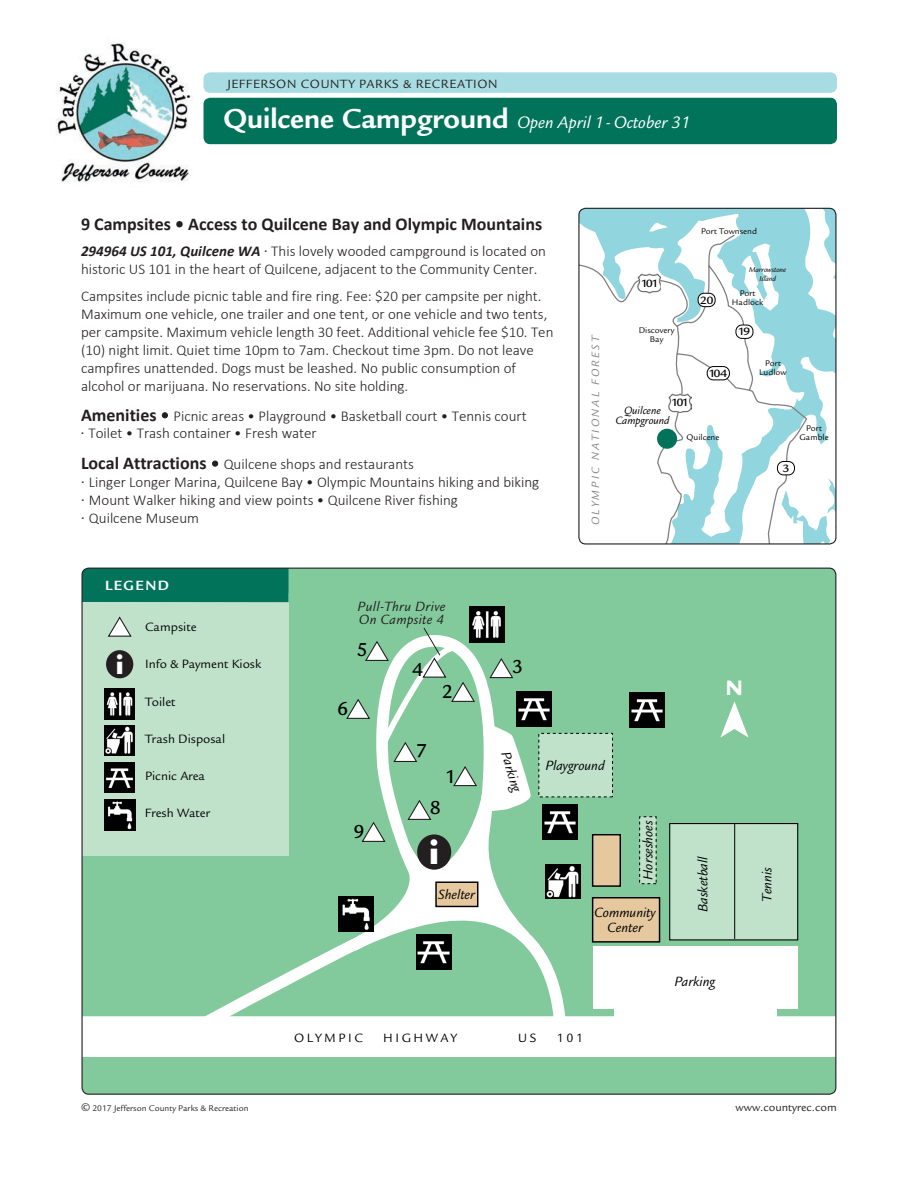
<style>
.page{position:relative;width:918px;height:1188px;background:#fff}
.page>*{position:absolute;margin:0;border:0;box-sizing:border-box;transform-origin:0 0}
.t1{font:900 36.3px "Legacy Sans";color:#fff}
.t2{font:900 29.1px "Legacy Sans";color:#fff}
.t3{font:900 22.65px "Legacy Sans";color:#fff}
.t4{font:500 20.4px "Legacy Sans";color:#000}
.t5{font:italic 18.15px "Legacy Sans";color:#fff}
.t6{font:700 18px "Calibri";color:#231f20}
.t7{font:300 15px/18px "Calibri";color:#231f20}
.t8{font:italic 14.55px/14.5px "Legacy Sans";color:#000;text-align:center}
.t9{font:italic 14.55px/13px "Legacy Sans";letter-spacing:.025em;color:#231f20}
.t10{font:700 14.55px "Legacy Sans";letter-spacing:.1em;color:#fff}
.t11{font:13.05px "Legacy Sans";color:#000}
.t12{font:13.05px "Legacy Sans";letter-spacing:.2em;color:#000}
.t13{font:12.9px "Legacy Sans";letter-spacing:.05em;color:#231f20}
.t14{font:12px "Legacy Sans";color:#231f20}
.t15{font:italic 11.55px "Legacy Sans";letter-spacing:.2em;color:#808080}
.t16{font:italic 11.55px/9.6px "Legacy Sans";color:#000;text-align:center}
.t17{font:500 11.55px "Legacy Sans";letter-spacing:-.14em;color:#000;scale:1.15 1}
.t18{font:9px/9px "Legacy Sans";color:#000;text-align:center}
.t19{font:9px "Legacy Sans";color:#231f20}
.t20{font:italic 7.65px/9px "Legacy Sans";color:#000;text-align:center}
.s1{font-weight:700;font-style:normal;font-size:29.85px}
.s2{font-weight:700;font-style:italic}
.s3{font-family:"Legacy Sans";font-weight:400}
.s4{font-weight:700;font-size:18px}
.s5{font-size:18px}
.s6{font-size:12px}
</style>
<div class="page">
<div style="left:83px;top:568px;width:753px;height:526px;background:#82ca9c"></div>
<div style="left:82px;top:1016px;width:754px;height:41px;background:#fff"></div>
<div style="left:164px;top:623px;width:408px;height:394px;background:#82ca9c"></div>
<div style="left:593px;top:947px;width:204px;height:62px;background:#fff"></div>
<div style="left:614px;top:1003px;width:163px;height:17px;background:#fff"></div>
<div style="left:82px;top:593px;width:207px;height:263px;background:#c0e2ca"></div>
<div style="left:82px;top:568px;width:207px;height:34px;background:#00735a"></div>
<img style="left:104px;top:688px;width:31px;height:31px">
<img style="left:105px;top:726px;width:30px;height:30px">
<div style="left:106px;top:650px;width:27px;height:28px;background:#231f20;border-radius:50%"></div>
<img style="left:104px;top:799px;width:31px;height:31px">
<img style="left:104px;top:763px;width:31px;height:30px">
<svg style="left:107px;top:616px;width:25px;height:21px"></svg>
<img style="left:469px;top:607px;width:35px;height:20px">
<img style="left:546px;top:864px;width:35px;height:35px">
<img style="left:338px;top:896px;width:8px;height:36px">
<img style="left:532px;top:692px;width:20px;height:35px">
<img style="left:629px;top:692px;width:35px;height:35px">
<img style="left:542px;top:805px;width:35px;height:35px">
<img style="left:416px;top:936px;width:35px;height:33px">
<svg style="left:720px;top:701px;width:28px;height:36px"></svg>
<div style="left:592px;top:897px;width:68px;height:46px;background:#e5c89e;border:1px solid #000"></div>
<div style="left:592px;top:834px;width:29px;height:53px;background:#e5c89e;border:1px solid #000"></div>
<div style="left:669px;top:823px;width:129px;height:117px;background:#c0e2ca;border:1px solid #000"></div>
<hr style="left:734px;top:824px;width:1px;height:115px;background:#000">
<div style="left:639px;top:816px;width:18px;height:68px;background:#c0e2ca"></div>
<div style="left:538px;top:733px;width:75px;height:64px;background:#c0e2ca"></div>
<svg style="left:346px;top:627px;width:186px;height:309px"></svg>
<svg style="left:580px;top:214px;width:215px;height:20px;fill:#91d5de"></svg>
<svg style="left:795px;top:208px;width:41px;height:132px"></svg>
<svg style="left:808px;top:356px;width:27px;height:187px"></svg>
<svg style="left:649px;top:223px;width:18px;height:9px"></svg>
<svg style="left:580px;top:234px;width:228px;height:309px"></svg>
<div style="left:736px;top:325px;width:17px;height:13px;background:#fff;border-radius:6px"></div>
<div style="left:736px;top:325px;width:17px;height:14px;border:1px solid #000;border-radius:6px"></div>
<div style="left:698px;top:293px;width:17px;height:14px;background:#fff;border-radius:6px"></div>
<div style="left:698px;top:293px;width:17px;height:14px;border:1px solid #000;border-radius:6px"></div>
<div style="left:777px;top:462px;width:17px;height:13px;background:#fff;border-radius:6px"></div>
<div style="left:777px;top:461px;width:18px;height:14px;border:1px solid #000;border-radius:6px"></div>
<div style="left:707px;top:367px;width:22px;height:13px;background:#fff;border-radius:6px"></div>
<div style="left:707px;top:366px;width:23px;height:14px;border:1px solid #000;border-radius:6px"></div>
<div style="left:657px;top:429px;width:20px;height:20px;background:#00735a;border-radius:50%"></div>
<div style="left:578px;top:208px;width:259px;height:337px;border:1px solid #231f20;border-radius:7px"></div>
<div style="left:204px;top:98px;width:633px;height:46px;background:#00735a;border-radius:7px"></div>
<div style="left:204px;top:72px;width:633px;height:21px;background:#a7dce2;border-radius:7px"></div>
<img style="left:56px;top:43px;width:136px;height:139px">
<p class="t13" style="left:227px;top:76px;width:272px">JEFFERSON COUNTY PARKS &amp; RECREATION</p>
<p class="t5" style="left:224px;top:113px;width:468px"><span class="s1">Quilcene Campground</span> Open April 1 - October 31</p>
<p class="t6" style="left:81px;top:211px;width:463px">9 Campsites • Access to Quilcene Bay and Olympic Mountains</p>
<p class="t7" style="left:81px;top:242px;width:466px"><span class="s2">294964 US 101, Quilcene WA</span> <span class="s3">•</span> This lovely wooded campground is located on historic US 101 in the heart of Quilcene, adjacent to the Community Center.</p>
<p class="t7" style="left:81px;top:287px;width:474px">Campsites include picnic table and fire ring. Fee: $20 per campsite per night.<br>Maximum one vehicle, one trailer and one tent, or one vehicle and two tents, per campsite. Maximum vehicle length 30 feet. Additional vehicle fee $10. Ten (10) night limit. Quiet time 10pm to 7am. Checkout time 3pm. Do not leave campfires unattended. Dogs must be leashed. No public consumption of alcohol or marijuana. No reservations. No site holding.</p>
<p class="t7" style="left:81px;top:407px;width:447px"><span class="s4">Amenities</span> <span class="s5">•</span> Picnic areas • Playground • Basketball court • Tennis court</p>
<p class="t7" style="left:81px;top:424px;width:238px"><span class="s3">•</span> Toilet • Trash container • Fresh water</p>
<p class="t7" style="left:81px;top:455px;width:334px"><span class="s4">Local Attractions</span> <span class="s5">•</span> Quilcene shops and restaurants</p>
<p class="t7" style="left:81px;top:473px;width:460px"><span class="s3">•</span> Linger Longer Marina, Quilcene Bay • Olympic Mountains hiking and biking</p>
<p class="t7" style="left:81px;top:491px;width:378px"><span class="s3">•</span> Mount Walker hiking and view points • Quilcene River fishing</p>
<p class="t7" style="left:81px;top:509px;width:120px"><span class="s3">•</span> Quilcene Museum</p>
<p class="t15" style="left:589px;top:525px;width:192px;rotate:-90deg">OLYMPIC NATIONAL FOREST</p>
<p class="t17" style="left:641px;top:277px;width:17px">101</p>
<p class="t18" style="left:639px;top:326px;width:37px">Discovery<br>Bay</p>
<p class="t17" style="left:671px;top:396px;width:17px">101</p>
<p class="t16" style="left:615px;top:406px;width:56px">Quilcene<br>Campground</p>
<p class="t18" style="left:701px;top:226px;width:57px">Port Townsend</p>
<p class="t20" style="left:749px;top:266px;width:38px">Marrowstone<br>Island</p>
<p class="t17" style="left:700px;top:293px;width:13px">20</p>
<p class="t18" style="left:732px;top:289px;width:33px">Port<br>Hadlock</p>
<p class="t17" style="left:738px;top:325px;width:12px">19</p>
<p class="t17" style="left:708px;top:367px;width:18px">104</p>
<p class="t18" style="left:759px;top:359px;width:29px">Port<br>Ludlow</p>
<p class="t18" style="left:687px;top:433px;width:34px">Quilcene</p>
<p class="t17" style="left:783px;top:462px;width:8px">3</p>
<p class="t18" style="left:800px;top:424px;width:31px">Port<br>Gamble</p>
<p class="t10" style="left:105px;top:577px;width:65px">LEGEND</p>
<p class="t11" style="left:145px;top:620px;width:53px">Campsite</p>
<p class="t11" style="left:145px;top:657px;width:117px">Info &amp; Payment Kiosk</p>
<p class="t11" style="left:145px;top:694px;width:32px">Toilet</p>
<p class="t11" style="left:145px;top:731px;width:82px">Trash Disposal</p>
<p class="t11" style="left:145px;top:768px;width:61px">Picnic Area</p>
<p class="t11" style="left:145px;top:805px;width:67px">Fresh Water</p>
<p class="t2" style="left:116px;top:647px;width:9px">i</p>
<p class="t9" style="left:358px;top:601px;width:89px">Pull-Thru Drive<br>On Campsite 4</p>
<p class="t4" style="left:357px;top:638px;width:13px">5</p>
<p class="t4" style="left:337px;top:697px;width:13px">6</p>
<p class="t4" style="left:353px;top:820px;width:13px">9</p>
<p class="t4" style="left:412px;top:658px;width:13px">4</p>
<p class="t4" style="left:512px;top:655px;width:13px">3</p>
<p class="t4" style="left:442px;top:680px;width:13px">2</p>
<p class="t3" style="left:726px;top:675px;width:18px">N</p>
<p class="t4" style="left:416px;top:739px;width:13px">7</p>
<p class="t4" style="left:445px;top:765px;width:13px">1</p>
<p class="t8" style="left:512px;top:750px;width:42px;rotate:73deg">Parking</p>
<p class="t8" style="left:545px;top:759px;width:61px">Playground</p>
<p class="t4" style="left:430px;top:796px;width:13px">8</p>
<p class="t1" style="left:429px;top:831px;width:11px">i</p>
<p class="t8" style="left:438px;top:888px;width:38px">Shelter</p>
<p class="t8" style="left:641px;top:880px;width:61px;rotate:-90deg">Horseshoes</p>
<p class="t8" style="left:594px;top:905px;width:63px">Community<br>Center</p>
<p class="t8" style="left:696px;top:912px;width:57px;rotate:-90deg">Basketball</p>
<p class="t8" style="left:760px;top:902px;width:36px;rotate:-90deg">Tennis</p>
<p class="t8" style="left:674px;top:974px;width:42px">Parking</p>
<p class="t12" style="left:294px;top:1030px;width:70px">OLYMPIC</p>
<p class="t12" style="left:383px;top:1030px;width:75px">HIGHWAY</p>
<p class="t11" style="left:518px;top:1030px;width:20px">US</p>
<p class="t11" style="left:557px;top:1030px;width:28px">101</p>
<p class="t19" style="left:81px;top:1103px;width:169px"><span class="s6">©</span> 2017 Jefferson County Parks &amp; Recreation</p>
<p class="t14" style="left:736px;top:1101px;width:103px">www.countyrec.com</p>
</div>
